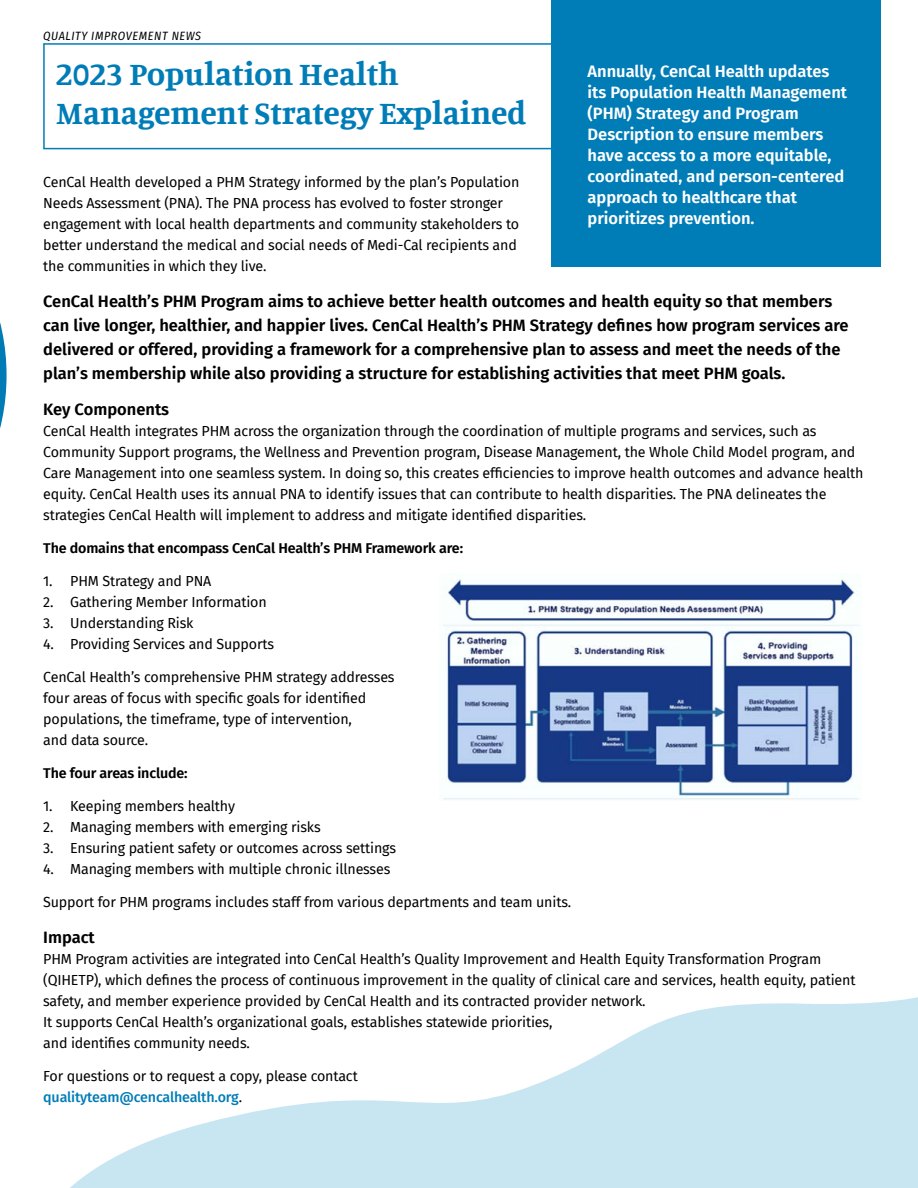
<style>
.page{position:relative;width:918px;height:1188px;background:#fff}
.page>*{position:absolute;margin:0;border:0;box-sizing:border-box;transform-origin:0 0}
.t1{font:700 33px/39px "Manuale";color:#007cb7}
.t2{font:600 16.5px/24px "Fira Sans";color:#000}
.t3{font:600 16.5px/21px "Fira Sans";color:#fff}
.t4{font:14.25px/21px "Fira Sans";letter-spacing:-.01em;color:#000}
.t5{font:600 14.25px "Fira Sans";letter-spacing:-.01em;color:#000}
.t6{font:italic 12px "Fira Sans Condensed";letter-spacing:.05em;color:#000}
.s1{font-weight:500;color:#007cb7}
</style>
<div class="page">
<svg style="left:70px;top:997px;width:848px;height:191px;fill:#c8e6f1"></svg>
<div style="left:551px;top:0;width:329px;height:266px;background:#007cb7"></div>
<div style="left:43px;top:43px;width:832px;height:106px;border:2px solid #007cb7"></div>
<img style="left:442px;top:579px;width:418px;height:222px">
<img style="left:0;top:322px;width:7px;height:106px">
<p class="t6" style="left:43px;top:27px;width:159px">QUALITY IMPROVEMENT NEWS</p>
<h1 class="t1" style="left:56px;top:53px;width:471px">2023 Population Health<br>Management Strategy Explained</h1>
<p class="t3" style="left:588px;top:60px;width:261px">Annually, CenCal Health updates its Population Health Management (PHM) Strategy and Program<br>Description to ensure members have access to a more equitable, coordinated, and person-centered approach to healthcare that prioritizes prevention.</p>
<p class="t4" style="left:43px;top:171px;width:478px">CenCal Health developed a PHM Strategy informed by the plan’s Population Needs Assessment (PNA). The PNA process has evolved to foster stronger engagement with local health departments and community stakeholders to better understand the medical and social needs of Medi-Cal recipients and the communities in which they live.</p>
<p class="t2" style="left:43px;top:288px;width:807px">CenCal Health’s PHM Program aims to achieve better health outcomes and health equity so that members can live longer, healthier, and happier lives. CenCal Health’s PHM Strategy defines how program services are delivered or offered, providing a framework for a comprehensive plan to assess and meet the needs of the plan’s membership while also providing a structure for establishing activities that meet PHM goals.</p>
<p class="t2" style="left:43px;top:396px;width:127px">Key Components</p>
<p class="t4" style="left:43px;top:420px;width:822px">CenCal Health integrates PHM across the organization through the coordination of multiple programs and services, such as Community Support programs, the Wellness and Prevention program, Disease Management, the Whole Child Model program, and Care Management into one seamless system. In doing so, this creates efficiencies to improve health outcomes and advance health equity. CenCal Health uses its annual PNA to identify issues that can contribute to health disparities. The PNA delineates the strategies CenCal Health will implement to address and mitigate identified disparities.</p>
<p class="t5" style="left:43px;top:536px;width:421px">The domains that encompass CenCal Health’s PHM Framework are:</p>
<p class="t4" style="left:43px;top:570px;width:170px">1. PHM Strategy and PNA</p>
<p class="t4" style="left:43px;top:591px;width:225px">2. Gathering Member Information</p>
<p class="t4" style="left:43px;top:612px;width:152px">3. Understanding Risk</p>
<p class="t4" style="left:43px;top:633px;width:232px">4. Providing Services and Supports</p>
<p class="t4" style="left:43px;top:666px;width:353px">CenCal Health’s comprehensive PHM strategy addresses four areas of focus with specific goals for identified populations, the timeframe, type of intervention,<br>and data source.</p>
<p class="t5" style="left:43px;top:761px;width:146px">The four areas include:</p>
<p class="t4" style="left:43px;top:795px;width:193px">1. Keeping members healthy</p>
<p class="t4" style="left:43px;top:816px;width:279px">2. Managing members with emerging risks</p>
<p class="t4" style="left:43px;top:837px;width:354px">3. Ensuring patient safety or outcomes across settings</p>
<p class="t4" style="left:43px;top:858px;width:349px">4. Managing members with multiple chronic illnesses</p>
<p class="t4" style="left:43px;top:891px;width:530px">Support for PHM programs includes staff from various departments and team units.</p>
<p class="t2" style="left:43px;top:924px;width:53px">Impact</p>
<p class="t4" style="left:43px;top:948px;width:814px">PHM Program activities are integrated into CenCal Health’s Quality Improvement and Health Equity Transformation Program (QIHETP), which defines the process of continuous improvement in the quality of clinical care and services, health equity, patient safety, and member experience provided by CenCal Health and its contracted provider network.<br>It supports CenCal Health’s organizational goals, establishes statewide priorities,<br>and identifies community needs.</p>
<p class="t4" style="left:43px;top:1065px;width:316px">For questions or to request a copy, please contact <span class="s1">qualityteam@cencalhealth.org</span>.</p>
</div>
